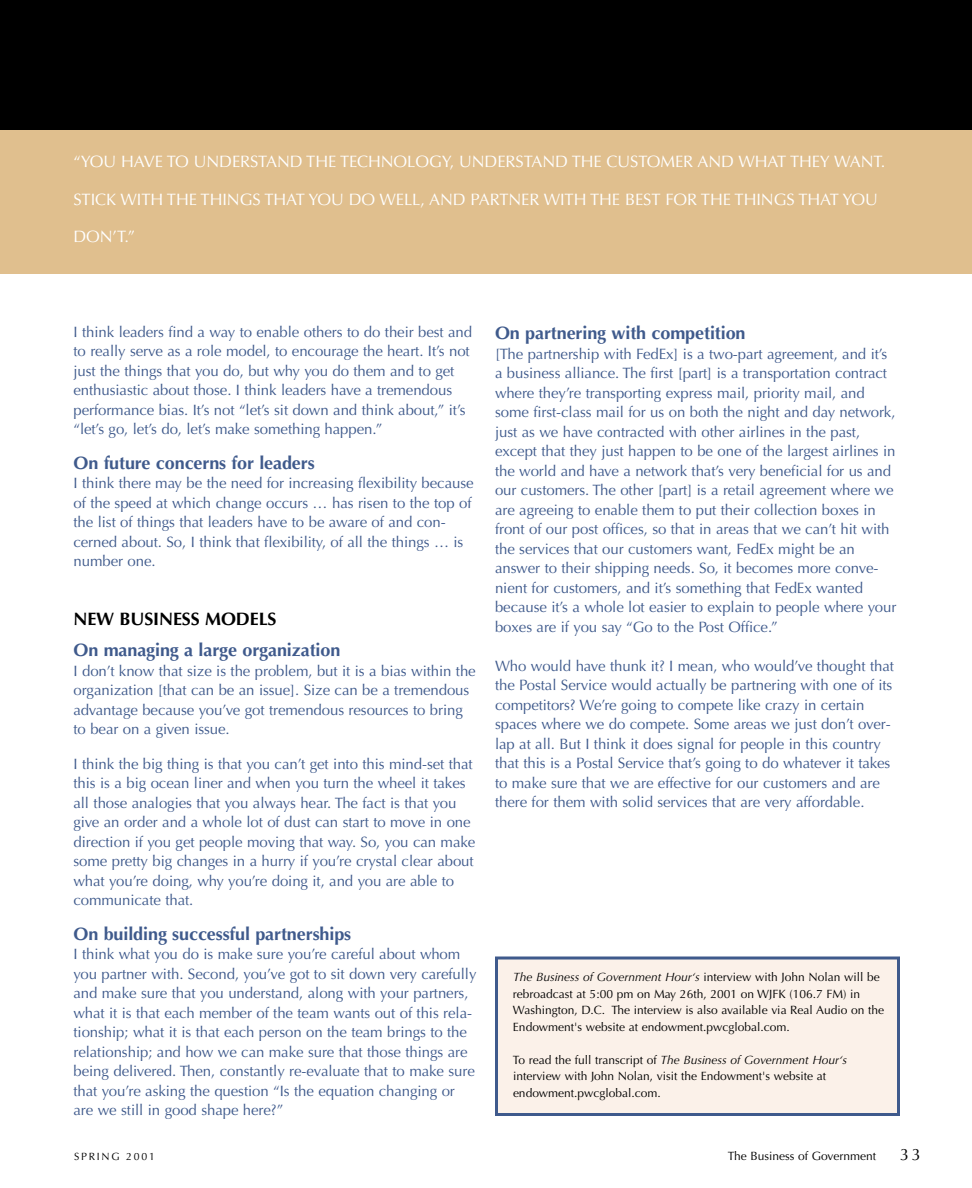
<style>
.page{position:relative;width:972px;height:1188px;background:#fff}
.page>*{position:absolute;margin:0;border:0;box-sizing:border-box;transform-origin:0 0}
.t1{font:700 18px "Optima";letter-spacing:-.005em;color:#3f5a8c}
.t2{font:700 18px "Optima";letter-spacing:-.005em;color:#000}
.t3{font:16.5px "Optima";letter-spacing:-.005em;color:#fff}
.t4{font:16.5px "Optima";color:#000}
.t5{font:15px/19.5px "Optima";letter-spacing:-.005em;color:#3f5a8c}
.t6{font:12px/16.5px "Optima";color:#000}
.t7{font:10.5px "Optima";letter-spacing:.165em;color:#000}
.s1{font-style:italic}
</style>
<div class="page">
<div style="left:0;top:0;width:972px;height:142px;background:#000"></div>
<div style="left:0;top:130px;width:972px;height:144px;background:#e0bf8e"></div>
<div style="left:496px;top:958px;width:402px;height:156px;background:#fbf1e9"></div>
<div style="left:495px;top:957px;width:405px;height:159px;border:3px solid #3f5a8c"></div>
<p class="t3" style="left:74px;top:155px;width:813px">“YOU HAVE TO UNDERSTAND THE TECHNOLOGY, UNDERSTAND THE CUSTOMER AND WHAT THEY WANT.</p>
<p class="t3" style="left:74px;top:192px;width:806px">STICK WITH THE THINGS THAT YOU DO WELL, AND PARTNER WITH THE BEST FOR THE THINGS THAT YOU</p>
<p class="t3" style="left:74px;top:230px;width:63px">DON’T.”</p>
<p class="t5" style="left:74px;top:323px;width:400px">I think leaders find a way to enable others to do their best and to really serve as a role model, to encourage the heart. It’s not just the things that you do, but why you do them and to get enthusiastic about those. I think leaders have a tremendous performance bias. It’s not “let’s sit down and think about,” it’s “let’s go, let’s do, let’s make something happen.”</p>
<p class="t1" style="left:74px;top:455px;width:243px">On future concerns for leaders</p>
<p class="t5" style="left:74px;top:475px;width:402px">I think there may be the need for increasing flexibility because of the speed at which change occurs … has risen to the top of the list of things that leaders have to be aware of and con&shy;cerned about. So, I think that flexibility, of all the things … is number one.</p>
<p class="t2" style="left:74px;top:611px;width:205px">NEW BUSINESS MODELS</p>
<p class="t1" style="left:74px;top:643px;width:268px">On managing a large organization</p>
<p class="t5" style="left:73px;top:662px;width:404px">I don’t know that size is the problem, but it is a bias within the organization [that can be an issue]. Size can be a tremendous advantage because you’ve got tremendous resources to bring to bear on a given issue.</p>
<p class="t5" style="left:73px;top:755px;width:403px">I think the big thing is that you can’t get into this mind-set that this is a big ocean liner and when you turn the wheel it takes all those analogies that you always hear. The fact is that you give an order and a whole lot of dust can start to move in one direction if you get people moving that way. So, you can make some pretty big changes in a hurry if you’re crystal clear about what you’re doing, why you’re doing it, and you are able to communicate that.</p>
<p class="t1" style="left:74px;top:926px;width:279px">On building successful partnerships</p>
<p class="t5" style="left:73px;top:946px;width:405px">I think what you do is make sure you’re careful about whom you partner with. Second, you’ve got to sit down very carefully and make sure that you understand, along with your partners, what it is that each member of the team wants out of this rela&shy;tionship; what it is that each person on the team brings to the relationship; and how we can make sure that those things are being delivered. Then, constantly re-evaluate that to make sure that you’re asking the question “Is the equation changing or are we still in good shape here?”</p>
<p class="t1" style="left:495px;top:325px;width:252px">On partnering with competition</p>
<p class="t5" style="left:495px;top:345px;width:403px">[The partnership with FedEx] is a two-part agreement, and it’s a business alliance. The first [part] is a transportation contract where they’re transporting express mail, priority mail, and some first-class mail for us on both the night and day network, just as we have contracted with other airlines in the past, except that they just happen to be one of the largest airlines in the world and have a network that’s very beneficial for us and our customers. The other [part] is a retail agreement where we are agreeing to enable them to put their collection boxes in front of our post offices, so that in areas that we can’t hit with the services that our customers want, FedEx might be an answer to their shipping needs. So, it becomes more conve&shy;nient for customers, and it’s something that FedEx wanted because it’s a whole lot easier to explain to people where your boxes are if you say “Go to the Post Office.”</p>
<p class="t5" style="left:495px;top:657px;width:400px">Who would have thunk it? I mean, who would’ve thought that the Postal Service would actually be partnering with one of its competitors? We’re going to compete like crazy in certain spaces where we do compete. Some areas we just don’t over&shy;lap at all. But I think it does signal for people in this country that this is a Postal Service that’s going to do whatever it takes to make sure that we are effective for our customers and are there for them with solid services that are very affordable.</p>
<p class="t6" style="left:513px;top:970px;width:373px"><span class="s1">The Business of Government Hour‘s</span> interview with John Nolan will be rebroadcast at 5:00 pm on May 26th, 2001 on WJFK (106.7 FM) in Washington, D.C. The interview is also available via Real Audio on the Endowment's website at endowment.pwcglobal.com.</p>
<p class="t6" style="left:513px;top:1053px;width:336px">To read the full transcript of <span class="s1">The Business of Government Hour‘s </span>interview with John Nolan, visit the Endowment's website at endowment.pwcglobal.com.</p>
<p class="t7" style="left:74px;top:1152px;width:82px">SPRING 2001</p>
<p class="t6" style="left:728px;top:1148px;width:150px">The Business of Government</p>
<p class="t4" style="left:900px;top:1147px;width:23px">33</p>
</div>
